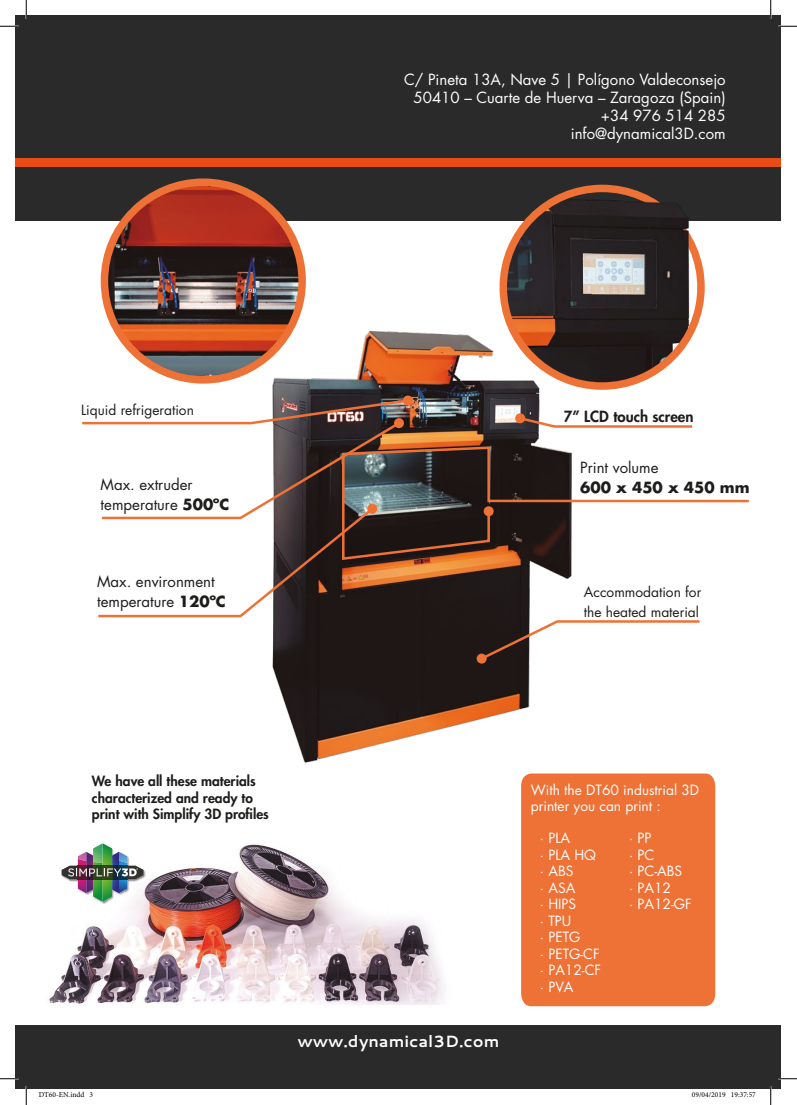
<style>
.page{position:relative;width:797px;height:1105px;background:#fff}
.page>*{position:absolute;margin:0;border:0;box-sizing:border-box;transform-origin:0 0}
.t1{font:700 16.25px "Cantarell";color:#fff}
.t2{font:15px/18px "Futura Std";color:#fff;text-align:right}
.t3{font:15px/20px "Futura Std";color:#1d1d1b}
.t4{font:800 15px "Futura Std";color:#1d1d1b}
.t5{font:700 15px "Futura Std";color:#1d1d1b}
.t6{font:13.75px/16.5px "Futura Std";color:#fff}
.t7{font:800 13.75px/16.5px "Futura Std";color:#1d1d1b}
.t8{font:13.75px/20px "Futura Std";color:#1d1d1b}
.t9{font:7.5px "Minion Pro";color:#000}
.s1{font-weight:700}
</style>
<div class="page">
<div style="left:16px;top:16px;width:765px;height:205px;background:#2a2a2a"></div>
<div style="left:16px;top:158px;width:765px;height:9px;background:#e84c14"></div>
<div style="left:16px;top:1025px;width:765px;height:64px;background:#2a2a2a"></div>
<img style="left:252px;top:316px;width:339px;height:447px">
<img style="left:49px;top:844px;width:395px;height:161px">
<img style="left:91px;top:844px;width:60px;height:1px">
<img style="left:80px;top:845px;width:13px;height:7px">
<img style="left:112px;top:845px;width:39px;height:6px">
<img style="left:112px;top:851px;width:39px;height:5px">
<img style="left:143px;top:856px;width:8px;height:11px">
<img style="left:58px;top:867px;width:11px;height:38px">
<img style="left:136px;top:867px;width:15px;height:38px">
<img style="left:69px;top:879px;width:11px;height:26px">
<img style="left:102px;top:902px;width:6px;height:3px">
<img style="left:124px;top:879px;width:12px;height:26px">
<img style="left:80px;top:893px;width:17px;height:12px">
<img style="left:108px;top:893px;width:16px;height:12px">
<svg style="left:97px;top:902px;width:5px;height:3px"></svg>
<img style="left:112px;top:879px;width:15px;height:14px">
<img style="left:78px;top:879px;width:15px;height:14px">
<img style="left:93px;top:843px;width:19px;height:59px">
<img style="left:93px;top:843px;width:10px;height:9px">
<svg style="left:62px;top:852px;width:81px;height:27px"></svg>
<img style="left:104px;top:182px;width:198px;height:198px;border-radius:99px">
<div style="left:101px;top:178px;width:205px;height:206px;border:8px solid #ee7136;border-radius:50%"></div>
<img style="left:503px;top:188px;width:198px;height:198px;border-radius:99px">
<div style="left:499px;top:185px;width:205px;height:205px;border:8px solid #ee7136;border-radius:50%"></div>
<div style="left:521px;top:773px;width:194px;height:233px;background:#ee7136"></div>
<svg style="left:403px;top:395px;width:10px;height:10px"></svg>
<svg style="left:82px;top:398px;width:329px;height:220px"></svg>
<svg style="left:517px;top:415px;width:176px;height:14px"></svg>
<div style="left:515px;top:413px;width:10px;height:10px;background:#ee7136;border-radius:50%"></div>
<svg style="left:478px;top:619px;width:222px;height:43px"></svg>
<div style="left:476px;top:654px;width:10px;height:10px;background:#ee7136;border-radius:50%"></div>
<svg style="left:341px;top:445px;width:408px;height:116px"></svg>
<div style="left:483px;top:506px;width:10px;height:10px;background:#ee7136;border-radius:50%"></div>
<img style="left:592px;top:184px;width:113px;height:141px">
<svg style="left:0;top:25px;width:19px;height:2px"></svg>
<svg style="left:778px;top:25px;width:19px;height:2px"></svg>
<svg style="left:0;top:1078px;width:19px;height:1px"></svg>
<svg style="left:778px;top:1078px;width:19px;height:1px"></svg>
<svg style="left:25px;top:0;width:2px;height:19px"></svg>
<svg style="left:25px;top:1086px;width:2px;height:19px"></svg>
<svg style="left:770px;top:0;width:1px;height:19px"></svg>
<svg style="left:770px;top:1086px;width:1px;height:19px"></svg>
<p class="t8" style="left:81px;top:400px;width:114px">Liquid refrigeration</p>
<p class="t3" style="left:101px;top:474px;width:130px">Max. extruder temperature <span class="s1">500ºC</span></p>
<p class="t3" style="left:97px;top:571px;width:130px">Max. environment temperature <span class="s1">120ºC</span></p>
<p class="t7" style="left:92px;top:773px;width:178px">We have all these materials characterized and ready to print with Simplify 3D profiles</p>
<p class="t2" style="left:404px;top:71px;width:323px">C/ Pineta 13A, Nave 5 | Polígono Valdeconsejo<br>50410 – Cuarte de Huerva – Zaragoza (Spain) +34 976 514 285<br>info@dynamical3D.com</p>
<p class="t4" style="left:564px;top:407px;width:131px">7” LCD touch screen</p>
<p class="t3" style="left:580px;top:458px;width:80px">Print volume</p>
<p class="t5" style="left:580px;top:478px;width:171px">600 x 450 x 450 mm</p>
<p class="t8" style="left:584px;top:582px;width:119px">Accommodation for the heated material</p>
<p class="t6" style="left:531px;top:781px;width:170px">With the DT60 industrial 3D printer you can print :</p>
<p class="t6" style="left:540px;top:830px;width:63px">· PLA<br>· PLA HQ · ABS<br>· ASA<br>· HIPS<br>· TPU<br>· PETG<br>· PETG-CF · PA12-CF · PVA</p>
<p class="t6" style="left:629px;top:830px;width:64px">· PP<br>· PC<br>· PC-ABS<br>· PA12<br>· PA12-GF</p>
<p class="t1" style="left:220px;top:1030px;width:203px">www.dynamical3D.com</p>
<p class="t1" style="left:297px;top:1030px;width:203px">www.dynamical3D.com</p>
<p class="t9" style="left:39px;top:1090px;width:56px">DT60-EN.indd 3</p>
<p class="t9" style="left:692px;top:1090px;width:65px">09/04/2019 19:37:57</p>
</div>
